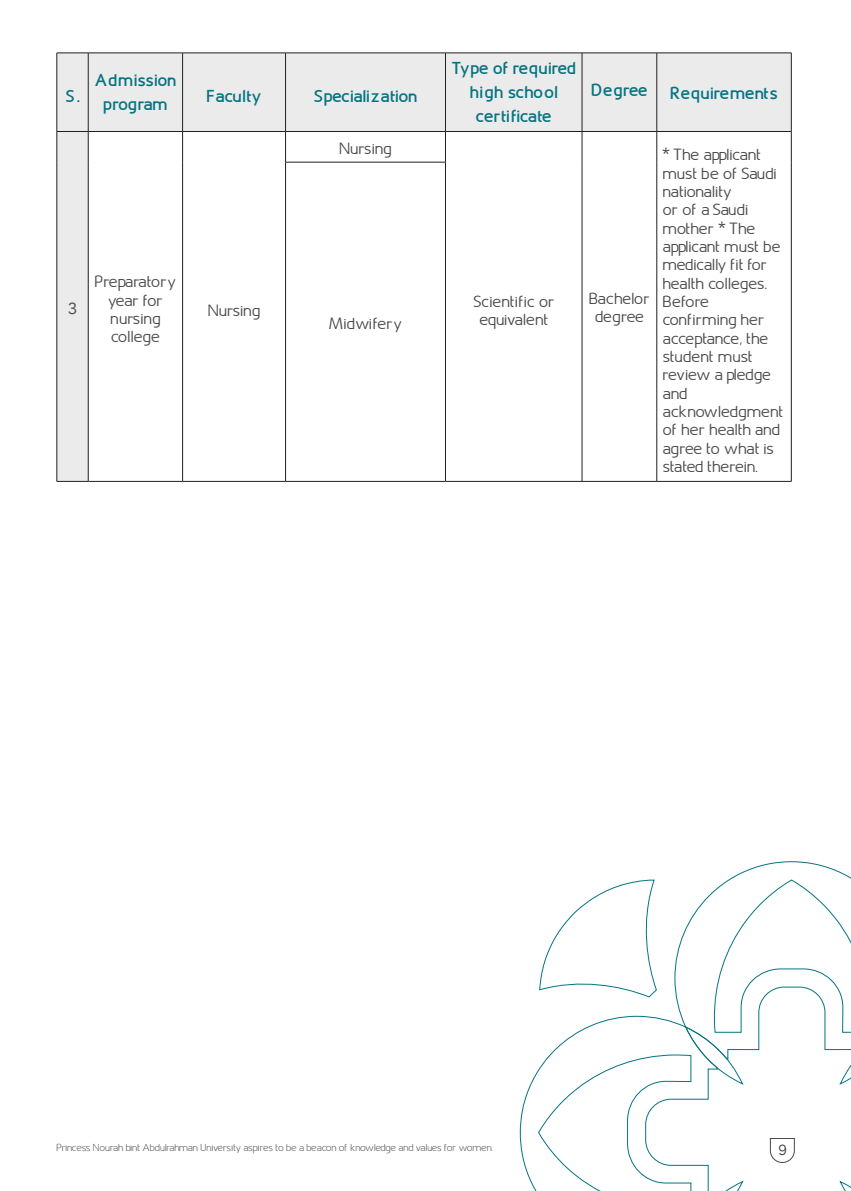
<style>
.page{position:relative;width:851px;height:1191px;background:#fff}
.page>*{position:absolute;margin:0;border:0;box-sizing:border-box;transform-origin:0 0}
.t1{font:15.6px/18.4px "PNU";letter-spacing:-.025em;color:#484948}
.t2{font:700 15.6px/24px "PNU";letter-spacing:-.05em;color:#05747f;text-align:center}
.t3{font:15.6px "PNU";letter-spacing:-.005em;color:#484948}
.t4{font:700 15.6px "PNU";color:#05747f}
.t5{font:15.6px "Galvji";color:#484948}
.t6{font:14px "Galvji";color:#494949}
.t7{font:300 9.8px "PNU";letter-spacing:-.025em;color:#494949}
</style>
<div class="page">
<div style="left:57px;top:54px;width:733px;height:77px;background:#ebebec"></div>
<div style="left:57px;top:131px;width:31px;height:350px;background:#ebebec"></div>
<hr style="left:656px;top:53px;width:135px;height:1px;background:#231f20">
<hr style="left:790px;top:53px;width:1px;height:78px;background:#231f20">
<hr style="left:582px;top:53px;width:74px;height:1px;background:#231f20">
<hr style="left:656px;top:53px;width:1px;height:78px;background:#231f20">
<hr style="left:445px;top:53px;width:137px;height:1px;background:#231f20">
<hr style="left:581px;top:53px;width:1px;height:78px;background:#231f20">
<hr style="left:285px;top:53px;width:160px;height:1px;background:#231f20">
<hr style="left:445px;top:53px;width:1px;height:78px;background:#231f20">
<hr style="left:182px;top:53px;width:103px;height:1px;background:#231f20">
<hr style="left:285px;top:53px;width:1px;height:78px;background:#231f20">
<hr style="left:88px;top:53px;width:94px;height:1px;background:#231f20">
<hr style="left:182px;top:53px;width:1px;height:78px;background:#231f20">
<hr style="left:57px;top:53px;width:31px;height:1px;background:#231f20">
<hr style="left:88px;top:53px;width:1px;height:78px;background:#231f20">
<hr style="left:56px;top:53px;width:1px;height:78px;background:#231f20">
<hr style="left:656px;top:131px;width:135px;height:1px;background:#231f20">
<hr style="left:790px;top:132px;width:1px;height:30px;background:#231f20">
<hr style="left:582px;top:131px;width:74px;height:1px;background:#231f20">
<hr style="left:656px;top:132px;width:1px;height:30px;background:#231f20">
<hr style="left:445px;top:131px;width:137px;height:1px;background:#231f20">
<hr style="left:581px;top:132px;width:1px;height:30px;background:#231f20">
<hr style="left:790px;top:162px;width:1px;height:319px;background:#231f20">
<hr style="left:656px;top:162px;width:1px;height:319px;background:#231f20">
<hr style="left:581px;top:162px;width:1px;height:319px;background:#231f20">
<hr style="left:656px;top:481px;width:135px;height:1px;background:#231f20">
<hr style="left:582px;top:481px;width:74px;height:1px;background:#231f20">
<hr style="left:445px;top:481px;width:137px;height:1px;background:#231f20">
<hr style="left:182px;top:131px;width:103px;height:1px;background:#231f20">
<hr style="left:285px;top:132px;width:1px;height:30px;background:#231f20">
<hr style="left:88px;top:131px;width:94px;height:1px;background:#231f20">
<hr style="left:182px;top:132px;width:1px;height:30px;background:#231f20">
<hr style="left:57px;top:131px;width:31px;height:1px;background:#231f20">
<hr style="left:88px;top:132px;width:1px;height:30px;background:#231f20">
<hr style="left:56px;top:132px;width:1px;height:30px;background:#231f20">
<hr style="left:285px;top:162px;width:1px;height:319px;background:#231f20">
<hr style="left:182px;top:162px;width:1px;height:319px;background:#231f20">
<hr style="left:88px;top:162px;width:1px;height:319px;background:#231f20">
<hr style="left:56px;top:162px;width:1px;height:319px;background:#231f20">
<hr style="left:182px;top:481px;width:103px;height:1px;background:#231f20">
<hr style="left:88px;top:481px;width:94px;height:1px;background:#231f20">
<hr style="left:57px;top:481px;width:31px;height:1px;background:#231f20">
<hr style="left:285px;top:131px;width:160px;height:1px;background:#231f20">
<hr style="left:445px;top:132px;width:1px;height:30px;background:#231f20">
<hr style="left:285px;top:162px;width:160px;height:1px;background:#231f20">
<hr style="left:445px;top:162px;width:1px;height:319px;background:#231f20">
<hr style="left:285px;top:481px;width:160px;height:1px;background:#231f20">
<svg style="left:519px;top:861px;width:331px;height:330px"></svg>
<svg style="left:538px;top:878px;width:312px;height:313px"></svg>
<p class="t2" style="left:65px;top:84px;width:17px">S.</p>
<p class="t2" style="left:94px;top:68px;width:84px">Admission</p>
<p class="t2" style="left:103px;top:92px;width:67px">program</p>
<p class="t4" style="left:206px;top:87px;width:58px">Faculty</p>
<p class="t2" style="left:313px;top:84px;width:106px">Specialization</p>
<p class="t3" style="left:339px;top:139px;width:54px">Nursing</p>
<p class="t5" style="left:68px;top:299px;width:11px">3</p>
<p class="t1" style="left:94px;top:273px;width:83px;text-align:center">Preparatory year for nursing college</p>
<p class="t3" style="left:208px;top:302px;width:54px">Nursing</p>
<p class="t3" style="left:328px;top:314px;width:75px">Midwifery</p>
<p class="t2" style="left:451px;top:56px;width:127px">Type of required high school certificate</p>
<p class="t1" style="left:472px;top:292px;width:84px;text-align:center">Scientific or equivalent</p>
<p class="t2" style="left:590px;top:79px;width:59px">Degree</p>
<p class="t2" style="left:669px;top:82px;width:110px">Requirements</p>
<p class="t1" style="left:588px;top:289px;width:63px;text-align:center">Bachelor degree</p>
<p class="t1" style="left:662px;top:146px;width:116px">* The applicant must be of Saudi</p>
<p class="t1" style="left:662px;top:182px;width:120px">nationality<br>or of a Saudi mother * The applicant must be medically fit for health colleges.</p>
<p class="t1" style="left:662px;top:292px;width:110px">Before confirming her acceptance, the student must review a pledge and</p>
<p class="t1" style="left:662px;top:402px;width:123px">acknowledgment of her health and agree to what is stated therein.</p>
<p class="t7" style="left:56px;top:1141px;width:438px">Princess Nourah bint Abdulrahman University aspires to be a beacon of knowledge and values for women.</p>
<p class="t6" style="left:777px;top:1141px;width:11px">9</p>
</div>
